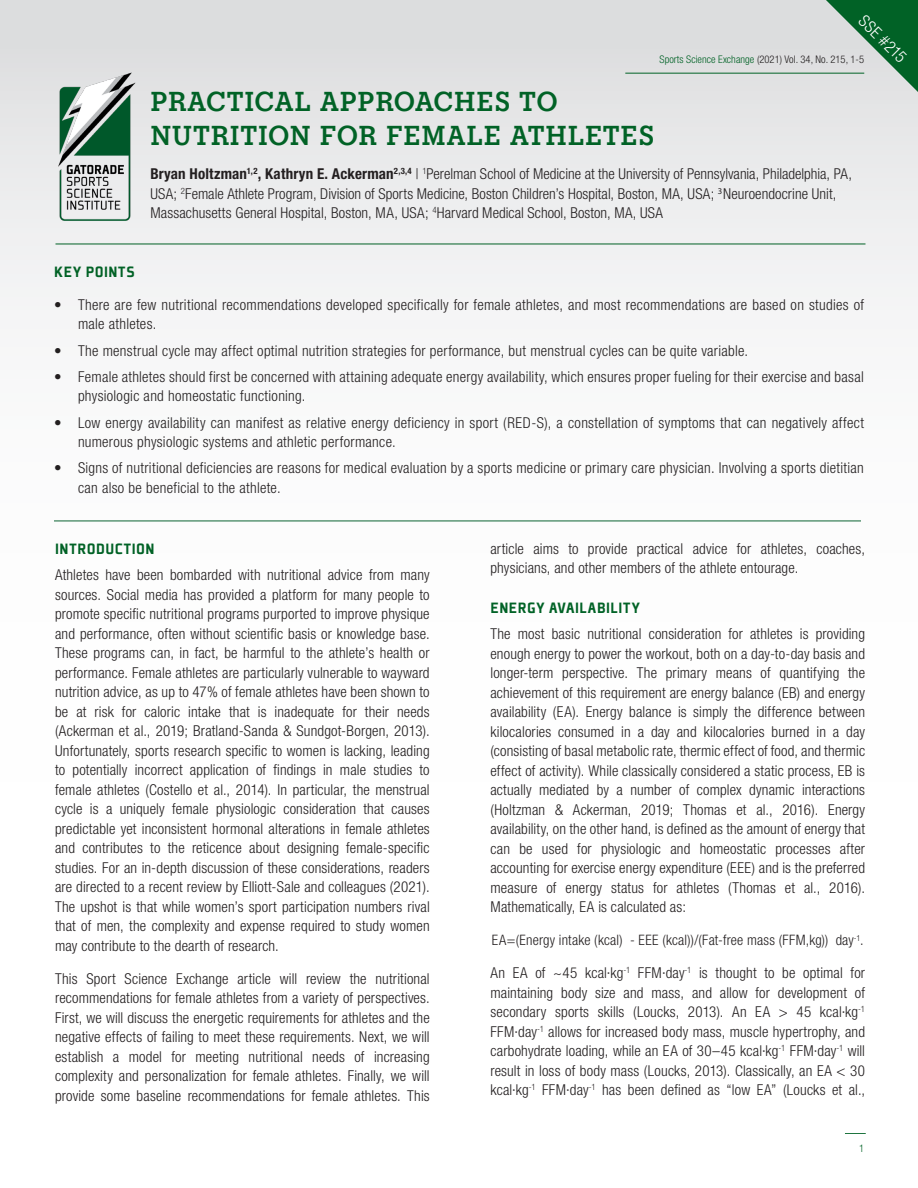
<style>
.page{position:relative;width:918px;height:1188px;background:#fff}
.page>*{position:absolute;margin:0;border:0;box-sizing:border-box;transform-origin:0 0}
.t1{font:700 28.5px/34.2px "Gatorade";letter-spacing:.035em;color:#016226}
.HEADINGS{font:900 16.5px "Plexes Pro";letter-spacing:.03em;color:#016226}
.HEADINGS-2{font:900 16.5px "Plexes Pro";letter-spacing:.05em;color:#016226}
.t2{font:300 condensed 16.5px "Helvetica Neue LT Std";color:#fff}
.Body{font:300 condensed 15px/19.5px "Helvetica Neue LT Std";letter-spacing:.02em;color:#231f20}
.AUTHOR{font:300 condensed 15px/19.5px "Helvetica Neue LT Std";color:#231f20}
.Body-2{font:300 condensed 14.4px "Helvetica Neue LT Std";letter-spacing:.015em;color:#231f20}
.t3{font:10.5px "Helvetica Neue LT 47 Lt Cn";letter-spacing:.005em;color:#231f20}
.t4{font:300 condensed 10.5px "Helvetica Neue LT Std";color:#016226}
.s1{color:#016226}
.s2{font-weight:700}
</style>
<div class="page">
<div style="left:0;top:0;width:918px;height:1188px;background:linear-gradient(to bottom,#e8e9ea,#fff)"></div>
<hr style="left:54px;top:521px;width:807px;height:1px;background:#0c6333">
<svg style="left:826px;top:0;width:92px;height:92px;background:#70a083"></svg>
<img style="left:52px;top:68px;width:86px;height:156px">
<hr style="left:56px;top:244px;width:810px;height:1px;background:#016226">
<svg style="left:845px;top:1133px;width:21px;height:1px"></svg>
<hr style="left:625px;top:73px;width:239px;height:1px;background:#016226">
<p class="t2" style="left:868px;top:11px;width:61px;rotate:45deg">SSE #215</p>
<p class="t3" style="left:660px;top:53px;width:206px"><span class="s1">Sports Science Exchange</span> (2021) Vol. 34, No. 215, 1-5</p>
<p class="t1" style="left:150px;top:85px;width:505px">PRACTICAL APPROACHES TO<br>NUTRITION FOR FEMALE ATHLETES</p>
<p class="AUTHOR" style="left:150px;top:164px;width:703px"><span class="s2">Bryan Holtzman</span><sup>1,2</sup><span class="s2">, Kathryn E. Ackerman</span><sup>2,3,4</sup> | <sup>1</sup>Perelman School of Medicine at the University of Pennsylvania, Philadelphia, PA,<br>USA; <sup>2</sup>Female Athlete Program, Division of Sports Medicine, Boston Children’s Hospital, Boston, MA, USA; <sup>3</sup>Neuroendocrine Unit,<br>Massachusetts General Hospital, Boston, MA, USA; <sup>4</sup>Harvard Medical School, Boston, MA, USA</p>
<p class="HEADINGS-2" style="left:54px;top:262px;width:82px">KEY POINTS</p>
<p class="Body" style="left:78px;top:295px;width:787px;text-indent:-24px">• There are few nutritional recommendations developed specifically for female athletes, and most recommendations are based on studies of male athletes.</p>
<p class="Body" style="left:54px;top:340px;width:696px">• The menstrual cycle may affect optimal nutrition strategies for performance, but menstrual cycles can be quite variable.</p>
<p class="Body" style="left:78px;top:367px;width:788px;text-indent:-24px">• Female athletes should first be concerned with attaining adequate energy availability, which ensures proper fueling for their exercise and basal physiologic and homeostatic functioning.</p>
<p class="Body" style="left:78px;top:412px;width:787px;text-indent:-24px">• Low energy availability can manifest as relative energy deficiency in sport (RED-S), a constellation of symptoms that can negatively affect numerous physiologic systems and athletic performance.</p>
<p class="Body" style="left:78px;top:458px;width:787px;text-indent:-24px">• Signs of nutritional deficiencies are reasons for medical evaluation by a sports medicine or primary care physician. Involving a sports dietitian can also be beneficial to the athlete.</p>
<p class="HEADINGS" style="left:55px;top:539px;width:101px">INTRODUCTION</p>
<p class="Body" style="left:55px;top:565px;width:376px;text-align:justify">Athletes have been bombarded with nutritional advice from many sources. Social media has provided a platform for many people to promote specific nutritional programs purported to improve physique and performance, often without scientific basis or knowledge base.<br>These programs can, in fact, be harmful to the athlete’s health or performance. Female athletes are particularly vulnerable to wayward nutrition advice, as up to 47% of female athletes have been shown to be at risk for caloric intake that is inadequate for their needs (Ackerman et al., 2019; Bratland-Sanda &amp; Sundgot-Borgen, 2013).<br>Unfortunately, sports research specific to women is lacking, leading to potentially incorrect application of findings in male studies to female athletes (Costello et al., 2014). In particular, the menstrual cycle is a uniquely female physiologic consideration that causes predictable yet inconsistent hormonal alterations in female athletes and contributes to the reticence about designing female-specific studies. For an in-depth discussion of these considerations, readers are directed to a recent review by Elliott-Sale and colleagues (2021).<br>The upshot is that while women’s sport participation numbers rival that of men, the complexity and expense required to study women may contribute to the dearth of research.</p>
<p class="Body" style="left:55px;top:969px;width:376px;text-align:justify">This Sport Science Exchange article will review the nutritional recommendations for female athletes from a variety of perspectives.<br>First, we will discuss the energetic requirements for athletes and the negative effects of failing to meet these requirements. Next, we will establish a model for meeting nutritional needs of increasing complexity and personalization for female athletes. Finally, we will provide some baseline recommendations for female athletes. This</p>
<p class="Body" style="left:490px;top:539px;width:376px">article aims to provide practical advice for athletes, coaches, physicians, and other members of the athlete entourage.</p>
<p class="HEADINGS" style="left:491px;top:599px;width:151px">ENERGY AVAILABILITY</p>
<p class="Body" style="left:490px;top:624px;width:376px;text-align:justify">The most basic nutritional consideration for athletes is providing enough energy to power the workout, both on a day-to-day basis and longer-term perspective. The primary means of quantifying the achievement of this requirement are energy balance (EB) and energy availability (EA). Energy balance is simply the difference between kilocalories consumed in a day and kilocalories burned in a day (consisting of basal metabolic rate, thermic effect of food, and thermic effect of activity). While classically considered a static process, EB is actually mediated by a number of complex dynamic interactions (Holtzman &amp; Ackerman, 2019; Thomas et al., 2016). Energy availability, on the other hand, is defined as the amount of energy that can be used for physiologic and homeostatic processes after accounting for exercise energy expenditure (EEE) and is the preferred measure of energy status for athletes (Thomas et al., 2016).<br>Mathematically, EA is calculated as:</p>
<p class="Body-2" style="left:492px;top:932px;width:373px">EA=(Energy intake (kcal) - EEE (kcal))/(Fat-free mass (FFM,kg)) day<sup>-1</sup>.</p>
<p class="Body" style="left:490px;top:963px;width:376px;text-align:justify">An EA of ~45 kcal·kg<sup>-1</sup> FFM·day<sup>-1</sup> is thought to be optimal for maintaining body size and mass, and allow for development of secondary sports skills (Loucks, 2013). An EA &gt; 45 kcal·kg<sup>-1<br></sup>FFM·day<sup>-1</sup> allows for increased body mass, muscle hypertrophy, and carbohydrate loading, while an EA of 30–45 kcal·kg<sup>-1</sup> FFM·day<sup>-1</sup> will result in loss of body mass (Loucks, 2013). Classically, an EA &lt; 30 kcal·kg<sup>-1</sup> FFM·day<sup>-1</sup> has been defined as “low EA” (Loucks et al.,</p>
<p class="t4" style="left:859px;top:1142px;width:7px">1</p>
</div>
